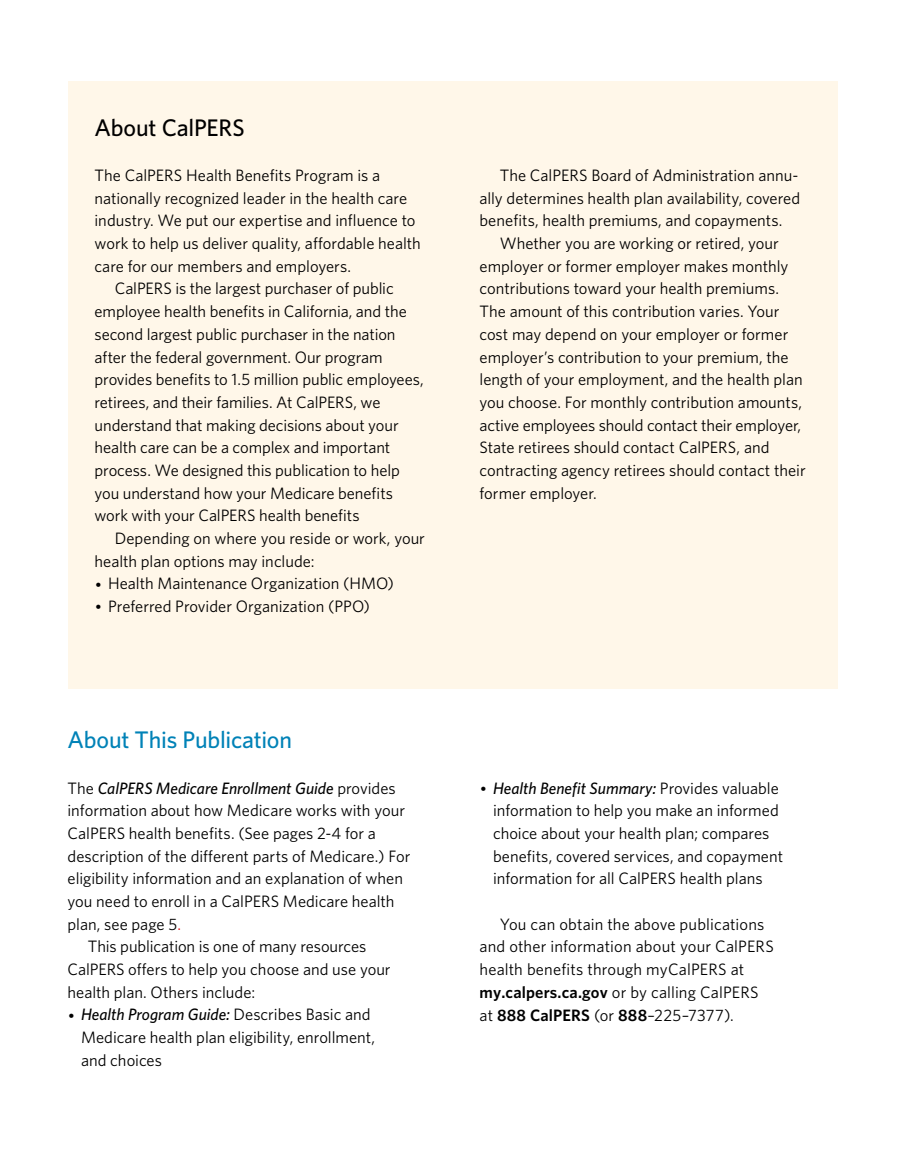
<style>
.page{position:relative;width:905px;height:1175px;background:#fff}
.page>*{position:absolute;margin:0;border:0;box-sizing:border-box;transform-origin:0 0}
.t1{font:500 24px "Whitney";letter-spacing:-.01em;color:#0082b7}
.t2{font:500 24px "Whitney";letter-spacing:-.01em;color:#000}
.t3{font:16.5px/22.6px "Whitney";color:#000}
.s1{font-family:"Trebuchet MS";font-size:15px}
.s2{font-weight:500;font-style:italic}
.s3{color:#e50b14}
.s4{font-weight:600}
</style>
<div class="page">
<div style="left:68px;top:81px;width:769px;height:607px;background:#fff7e9"></div>
<h2 class="t2" style="left:94px;top:111px;width:152px">About CalPERS</h2>
<p class="t3" style="left:94px;top:163px;width:328px">The CalPERS Health Benefits Program is a nationally recognized leader in the health care industry. We put our expertise and influence to work to help us deliver quality, affordable health care for our members and employers.</p>
<p class="t3" style="left:94px;top:277px;width:331px;text-indent:20px">CalPERS is the largest purchaser of public employee health benefits in California, and the second largest public purchaser in the nation after the federal government. Our program provides benefits to 1.5 million public employees, retirees, and their families. At CalPERS, we understand that making decisions about your health care can be a complex and important process. We designed this publication to help you understand how your Medicare benefits work with your CalPERS health benefits</p>
<p class="t3" style="left:94px;top:526px;width:332px;text-indent:20px">Depending on where you reside or work, your health plan options may include:</p>
<p class="t3" style="left:95px;top:572px;width:301px"><span class="s1">•</span> Health Maintenance Organization (HMO)</p>
<p class="t3" style="left:95px;top:594px;width:277px"><span class="s1">•</span> Preferred Provider Organization (PPO)</p>
<h2 class="t1" style="left:68px;top:724px;width:226px">About This Publication</h2>
<p class="t3" style="left:68px;top:776px;width:344px">The <span class="s2">CalPERS Medicare Enrollment Guide</span> provides information about how Medicare works with your CalPERS health benefits. (See pages 2-4 for a description of the different parts of Medicare.) For eligibility information and an explanation of when you need to enroll in a CalPERS Medicare health plan, see page 5<span class="s3">.</span></p>
<p class="t3" style="left:67px;top:935px;width:324px;text-indent:20px">This publication is one of many resources<br>CalPERS offers to help you choose and use your health plan. Others include:</p>
<p class="t3" style="left:81px;top:1003px;width:295px;text-indent:-13px"><span class="s1">•</span> <span class="s2">Health Program Guide:</span> Describes Basic and<br>Medicare health plan eligibility, enrollment, and choices</p>
<p class="t3" style="left:479px;top:163px;width:322px;text-align:justify;text-indent:20px">The CalPERS Board of Administration annu&shy;ally determines health plan availability, covered benefits, health premiums, and copayments.</p>
<p class="t3" style="left:479px;top:232px;width:328px;text-indent:20px">Whether you are working or retired, your employer or former employer makes monthly contributions toward your health premiums.<br>The amount of this contribution varies. Your cost may depend on your employer or former employer’s contribution to your premium, the length of your employment, and the health plan you choose. For monthly contribution amounts, active employees should contact their employer, State retirees should contact CalPERS, and contracting agency retirees should contact their former employer.</p>
<p class="t3" style="left:493px;top:776px;width:291px;text-indent:-13px"><span class="s1">•</span> <span class="s2">Health Benefit Summary:</span> Provides valuable information to help you make an informed choice about your health plan; compares benefits, covered services, and copayment information for all CalPERS health plans</p>
<p class="t3" style="left:479px;top:912px;width:296px;text-indent:20px">You can obtain the above publications and other information about your CalPERS health benefits through myCalPERS at <span class="s4">my.calpers.ca.gov</span> or by calling CalPERS at <span class="s4">888 CalPERS</span> (or <span class="s4">888</span>–225–7377).</p>
</div>
